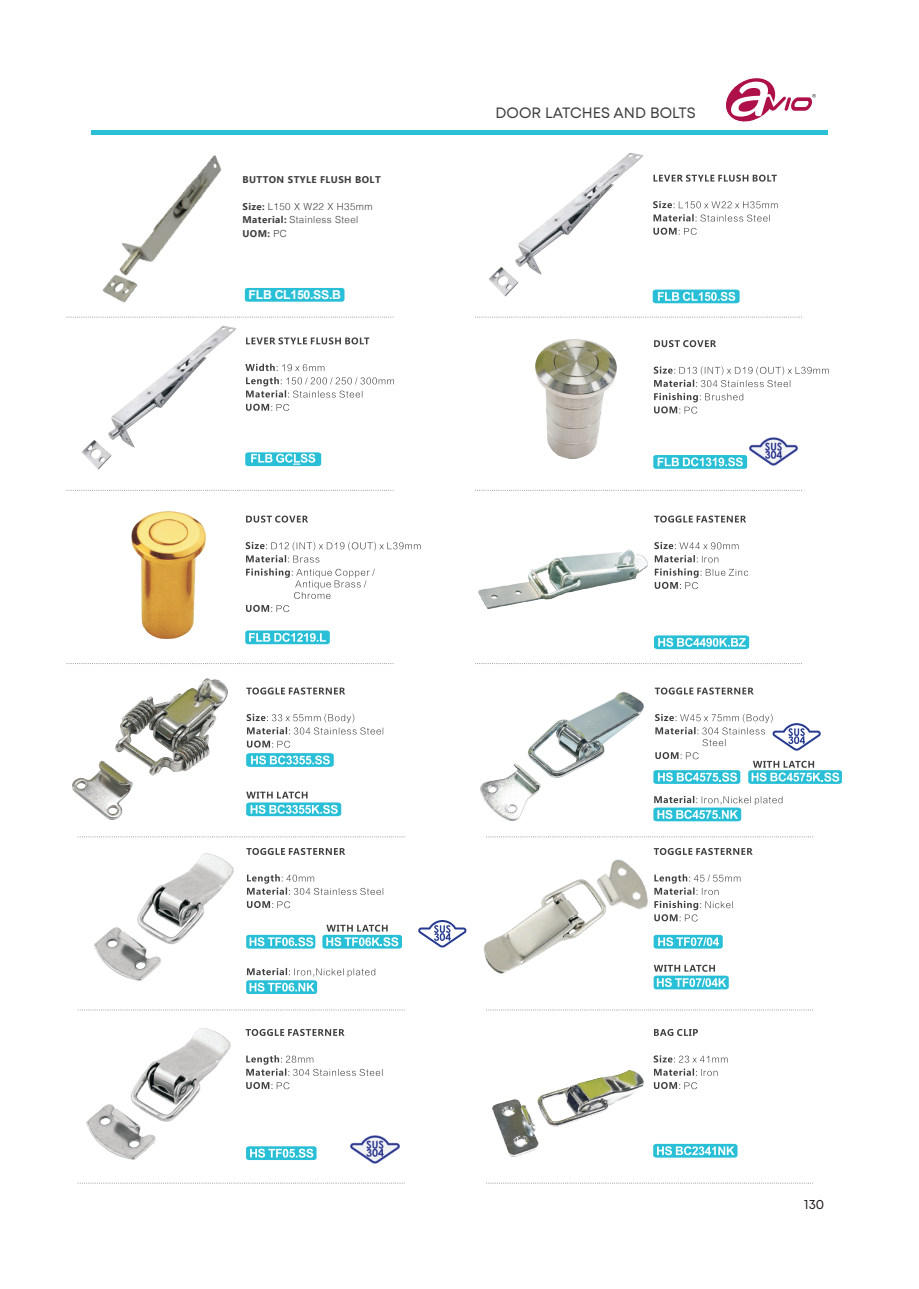
<style>
.page{position:relative;width:919px;height:1289px;background:#fff}
.page>*{position:absolute;margin:0;border:0;box-sizing:border-box;transform-origin:0 0}
.t1{font:15px "Mont";color:#3e3e3f}
.t2{font:13.5px "Mont";color:#231f20}
.t3{font:700 12.3px "Arial";letter-spacing:-.025em;color:#fff}
.t4{font:300 9.75px/13.5px "Helvetica";letter-spacing:.04em;color:#3e3e3f}
.t5{font:700 9.75px "Ebrima";letter-spacing:.04em;color:#3e3e3f}
.s1{font-family:"Ebrima";font-weight:700}
.s2{font-family:"Helvetica";font-weight:300}
</style>
<div class="page">
<svg style="left:284px;top:317px;width:110px;height:1px"></svg>
<svg style="left:475px;top:317px;width:327px;height:1px"></svg>
<svg style="left:66px;top:490px;width:328px;height:1px"></svg>
<svg style="left:475px;top:490px;width:327px;height:1px"></svg>
<svg style="left:66px;top:663px;width:328px;height:1px"></svg>
<svg style="left:475px;top:663px;width:327px;height:1px"></svg>
<svg style="left:246px;top:687px;width:137px;height:60px"></svg>
<svg style="left:246px;top:791px;width:95px;height:25px"></svg>
<svg style="left:246px;top:753px;width:88px;height:14px"></svg>
<svg style="left:653px;top:795px;width:129px;height:26px"></svg>
<img style="left:73px;top:678px;width:155px;height:141px">
<img style="left:480px;top:692px;width:163px;height:128px">
<svg style="left:246px;top:848px;width:137px;height:60px"></svg>
<svg style="left:653px;top:848px;width:99px;height:73px"></svg>
<svg style="left:653px;top:934px;width:69px;height:14px"></svg>
<svg style="left:653px;top:964px;width:75px;height:25px"></svg>
<img style="left:95px;top:853px;width:139px;height:127px">
<img style="left:483px;top:859px;width:164px;height:114px">
<svg style="left:246px;top:967px;width:129px;height:27px"></svg>
<svg style="left:653px;top:687px;width:188px;height:97px"></svg>
<svg style="left:246px;top:934px;width:69px;height:14px"></svg>
<svg style="left:322px;top:924px;width:80px;height:24px"></svg>
<svg style="left:418px;top:920px;width:48px;height:27px"></svg>
<svg style="left:654px;top:515px;width:92px;height:7px"></svg>
<svg style="left:654px;top:542px;width:94px;height:47px"></svg>
<svg style="left:245px;top:1029px;width:137px;height:60px"></svg>
<svg style="left:654px;top:635px;width:95px;height:14px"></svg>
<svg style="left:246px;top:1146px;width:70px;height:13px"></svg>
<img style="left:350px;top:1135px;width:49px;height:29px">
<img style="left:478px;top:549px;width:170px;height:59px">
<img style="left:87px;top:1028px;width:143px;height:131px">
<svg style="left:78px;top:1009px;width:327px;height:1px"></svg>
<svg style="left:486px;top:1009px;width:327px;height:1px"></svg>
<svg style="left:78px;top:836px;width:327px;height:1px"></svg>
<svg style="left:486px;top:836px;width:327px;height:1px"></svg>
<svg style="left:78px;top:1182px;width:327px;height:1px"></svg>
<svg style="left:486px;top:1182px;width:327px;height:1px"></svg>
<svg style="left:653px;top:340px;width:175px;height:73px"></svg>
<div style="left:653px;top:455px;width:94px;height:14px;background:#29bfd7;border-radius:3px"></div>
<svg style="left:246px;top:515px;width:174px;height:97px"></svg>
<svg style="left:245px;top:630px;width:85px;height:14px"></svg>
<svg style="left:657px;top:457px;width:85px;height:9px"></svg>
<img style="left:749px;top:437px;width:48px;height:29px">
<img style="left:132px;top:511px;width:74px;height:127px">
<img style="left:535px;top:339px;width:81px;height:120px">
<div style="left:245px;top:288px;width:99px;height:14px;background:#29bfd7;border-radius:3px"></div>
<img style="left:66px;top:130px;width:217px;height:199px">
<svg style="left:653px;top:1029px;width:74px;height:60px"></svg>
<svg style="left:653px;top:1143px;width:84px;height:14px"></svg>
<img style="left:492px;top:1070px;width:151px;height:86px">
<svg style="left:653px;top:175px;width:124px;height:60px"></svg>
<svg style="left:652px;top:289px;width:87px;height:14px"></svg>
<img style="left:489px;top:152px;width:155px;height:145px">
<svg style="left:245px;top:337px;width:149px;height:74px"></svg>
<svg style="left:245px;top:452px;width:76px;height:14px"></svg>
<img style="left:81px;top:325px;width:155px;height:145px">
<hr style="left:91px;top:131px;width:736px;height:4px;background:#29bfd7">
<svg style="left:726px;top:78px;width:89px;height:44px"></svg>
<p class="t5" style="left:242px;top:172px;width:140px">BUTTON STYLE FLUSH BOLT</p>
<p class="t4" style="left:242px;top:200px;width:131px"><span class="s1">Size:</span> L150 X W22 X H35mm<br><span class="s1">Material:</span> Stainless Steel</p>
<p class="t5" style="left:242px;top:226px;width:46px">UOM: <span class="s2">PC</span></p>
<p class="t3" style="left:248px;top:286px;width:94px">FLB CL150.SS.B</p>
<h1 class="t1" style="left:495px;top:103px;width:202px">DOOR LATCHES AND BOLTS</h1>
<h2 class="t2" style="left:804px;top:1195px;width:22px">130</h2>
</div>
